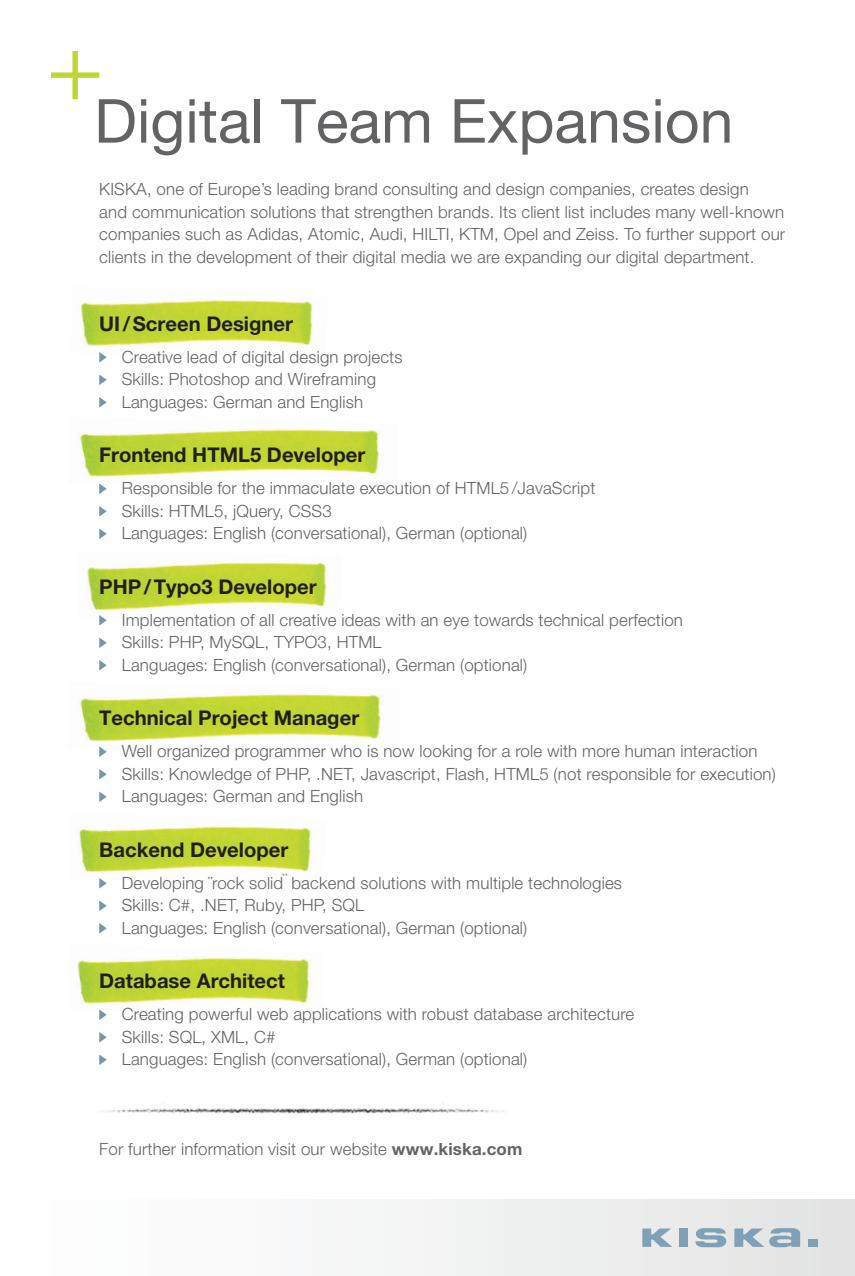
<style>
.page{position:relative;width:855px;height:1276px;background:#fff}
.page>*{position:absolute;margin:0;border:0;box-sizing:border-box;transform-origin:0 0}
.t1{font:60.75px "Helvetica Neue LT Pro";color:#636366}
.t2{font:700 20.25px "Helvetica Neue LT Pro";color:#231f20}
.t3{font:300 16.88px/22.5px "Helvetica Neue LT Pro";letter-spacing:.01em;color:#636366}
.s1{font-weight:700}
</style>
<div class="page">
<img style="left:80px;top:300px;width:233px;height:46px">
<img style="left:78px;top:429px;width:301px;height:48px">
<img style="left:79px;top:694px;width:302px;height:48px">
<img style="left:79px;top:826px;width:232px;height:47px">
<img style="left:77px;top:958px;width:232px;height:46px">
<img style="left:86px;top:562px;width:241px;height:49px">
<svg style="left:99px;top:352px;width:8px;height:10px"></svg>
<svg style="left:99px;top:374px;width:8px;height:11px"></svg>
<svg style="left:99px;top:397px;width:8px;height:10px"></svg>
<svg style="left:99px;top:483px;width:8px;height:11px"></svg>
<svg style="left:99px;top:506px;width:8px;height:10px"></svg>
<svg style="left:99px;top:528px;width:8px;height:11px"></svg>
<svg style="left:99px;top:615px;width:8px;height:10px"></svg>
<svg style="left:99px;top:637px;width:8px;height:11px"></svg>
<svg style="left:99px;top:660px;width:8px;height:10px"></svg>
<svg style="left:99px;top:746px;width:8px;height:11px"></svg>
<svg style="left:99px;top:769px;width:8px;height:10px"></svg>
<svg style="left:99px;top:791px;width:8px;height:11px"></svg>
<svg style="left:99px;top:878px;width:8px;height:10px"></svg>
<svg style="left:99px;top:900px;width:8px;height:11px"></svg>
<svg style="left:99px;top:923px;width:8px;height:10px"></svg>
<svg style="left:99px;top:1009px;width:8px;height:11px"></svg>
<svg style="left:99px;top:1032px;width:8px;height:10px"></svg>
<svg style="left:99px;top:1054px;width:8px;height:11px"></svg>
<svg style="left:51px;top:51px;width:48px;height:48px"></svg>
<img style="left:99px;top:1103px;width:408px;height:11px">
<div style="left:679px;top:1228px;width:8px;height:18px;background:#80a0b7"></div>
<svg style="left:642px;top:1228px;width:30px;height:18px"></svg>
<div style="left:808px;top:1239px;width:9px;height:7px;background:#80a0b7"></div>
<svg style="left:695px;top:1228px;width:31px;height:19px"></svg>
<svg style="left:734px;top:1228px;width:66px;height:19px"></svg>
<h1 class="t1" style="left:94px;top:85px;width:641px">Digital Team Expansion</h1>
<p class="t3" style="left:99px;top:178px;width:687px">KISKA, one of Europe’s leading brand consulting and design companies, creates design<br>and communication solutions that strengthen brands. Its client list includes many well-known companies such as Adidas, Atomic, Audi, HILTI, KTM, Opel and Zeiss. To further support our clients in the development of their digital media we are expanding our digital department.</p>
<p class="t2" style="left:99px;top:311px;width:195px">UI / Screen Designer</p>
<p class="t3" style="left:122px;top:345px;width:282px">Creative lead of digital design projects<br>Skills: Photoshop and Wireframing<br>Languages: German and English</p>
<p class="t2" style="left:99px;top:442px;width:267px">Frontend HTML5 Developer</p>
<p class="t3" style="left:122px;top:476px;width:475px">Responsible for the immaculate execution of HTML5 /JavaScript<br>Skills: HTML5, jQuery, CSS3<br>Languages: English (conversational), German (optional)</p>
<p class="t2" style="left:99px;top:574px;width:219px">PHP / Typo3 Developer</p>
<p class="t3" style="left:122px;top:608px;width:563px">Implementation of all creative ideas with an eye towards technical perfection<br>Skills: PHP, MySQL, TYPO3, HTML<br>Languages: English (conversational), German (optional)</p>
<p class="t2" style="left:99px;top:705px;width:261px">Technical Project Manager</p>
<p class="t3" style="left:122px;top:739px;width:655px">Well organized programmer who is now looking for a role with more human interaction<br>Skills: Knowledge of PHP, .NET, Javascript, Flash, HTML5 (not responsible for execution)<br>Languages: German and English</p>
<p class="t2" style="left:99px;top:836px;width:191px">Backend Developer</p>
<p class="t3" style="left:122px;top:871px;width:502px">Developing ¨rock solid¨ backend solutions with multiple technologies<br>Skills: C#, .NET, Ruby, PHP, SQL<br>Languages: English (conversational), German (optional)</p>
<p class="t2" style="left:99px;top:968px;width:187px">Database Architect</p>
<p class="t3" style="left:122px;top:1002px;width:514px">Creating powerful web applications with robust database architecture<br>Skills: SQL, XML, C#<br>Languages: English (conversational), German (optional)</p>
<p class="t3" style="left:99px;top:1137px;width:424px">For further information visit our website <span class="s1">www.kiska.com</span></p>
</div>
